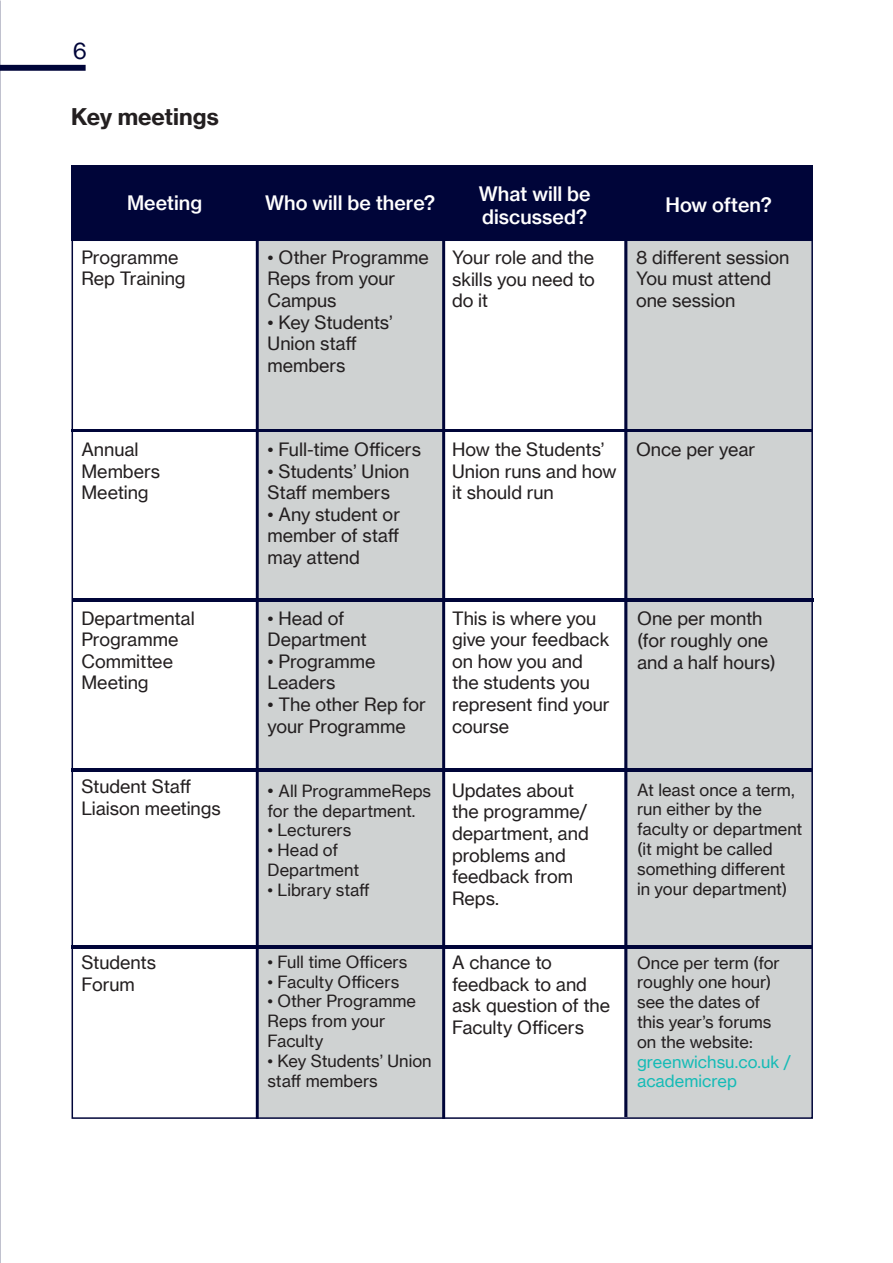
<style>
.page{position:relative;width:893px;height:1263px;background:#fff}
.page>*{position:absolute;margin:0;border:0;box-sizing:border-box;transform-origin:0 0}
.t1{font:22.5px "N Haas Grotesk TX Pro 75 Bd";color:#231f20}
.t2{font:22.5px "N Haas Grotesk TX Pro 55 Rg";color:#000539}
.t3{font:19.5px "N Haas Grotesk TX Pro 65 Md";color:#fff}
.t4{font:18px/21.6px "N Haas Grotesk TX Pro 55 Rg";color:#231f20}
.t5{font:16.5px/19.8px "N Haas Grotesk TX Pro 55 Rg";color:#231f20}
.s1{font-size:18px}
.s2{color:#15bbb6}
</style>
<div class="page">
<div style="left:627px;top:238px;width:186px;height:880px;background:#cfd2d2"></div>
<div style="left:257px;top:238px;width:186px;height:880px;background:#cfd2d2"></div>
<div style="left:72px;top:165px;width:741px;height:75px;background:#000539"></div>
<div style="left:256px;top:231px;width:3px;height:888px;border:2px solid #000539"></div>
<div style="left:442px;top:231px;width:3px;height:888px;border:2px solid #000539"></div>
<div style="left:624px;top:229px;width:3px;height:888px;border:2px solid #000539"></div>
<hr style="left:72px;top:429px;width:740px;height:3px;background:#000539">
<hr style="left:73px;top:599px;width:741px;height:3px;background:#000539">
<hr style="left:72px;top:769px;width:740px;height:3px;background:#000539">
<hr style="left:72px;top:945px;width:740px;height:3px;background:#000539">
<div style="left:0;top:65px;width:86px;height:6px;border:2px solid #000539"></div>
<p class="t2" style="left:73px;top:37px;width:16px">6</p>
<p class="t1" style="left:71px;top:102px;width:149px">Key meetings</p>
<p class="t3" style="left:127px;top:191px;width:77px">Meeting</p>
<p class="t3" style="left:265px;top:191px;width:172px">Who will be there?</p>
<p class="t4" style="left:81px;top:246px;width:99px">Programme</p>
<p class="t4" style="left:81px;top:268px;width:106px">Rep Training</p>
<p class="t4" style="left:268px;top:246px;width:163px">• Other Programme<br>Reps from your<br>Campus</p>
<p class="t4" style="left:268px;top:311px;width:127px">• Key Students’</p>
<p class="t4" style="left:268px;top:333px;width:91px">Union staff</p>
<p class="t4" style="left:268px;top:354px;width:80px">members</p>
<p class="t3" style="left:479px;top:181px;width:113px">What will be</p>
<p class="t3" style="left:482px;top:205px;width:106px">discussed?</p>
<p class="t4" style="left:452px;top:247px;width:144px;text-align:justify">Your role and the skills you need to do it</p>
<p class="t3" style="left:665px;top:193px;width:108px">How often?</p>
<p class="t4" style="left:636px;top:246px;width:155px">8 different session</p>
<p class="t4" style="left:636px;top:268px;width:137px">You must attend one session</p>
<p class="t4" style="left:81px;top:438px;width:59px">Annual</p>
<p class="t4" style="left:81px;top:460px;width:80px">Members</p>
<p class="t4" style="left:81px;top:482px;width:69px">Meeting</p>
<p class="t4" style="left:268px;top:438px;width:155px">• Full-time Officers</p>
<p class="t4" style="left:268px;top:460px;width:143px">• Students’ Union<br>Staff members</p>
<p class="t4" style="left:268px;top:503px;width:134px;text-align:justify">• Any student or member of staff may attend</p>
<p class="t4" style="left:452px;top:438px;width:166px">How the Students’<br>Union runs and how it should run</p>
<p class="t4" style="left:636px;top:438px;width:121px">Once per year</p>
<p class="t4" style="left:81px;top:607px;width:115px">Departmental</p>
<p class="t4" style="left:81px;top:629px;width:99px">Programme</p>
<p class="t4" style="left:81px;top:650px;width:93px">Committee</p>
<p class="t4" style="left:81px;top:672px;width:69px">Meeting</p>
<p class="t4" style="left:268px;top:607px;width:101px">• Head of<br>Department</p>
<p class="t4" style="left:268px;top:650px;width:110px">• Programme<br>Leaders</p>
<p class="t4" style="left:268px;top:693px;width:160px">• The other Rep for your Programme</p>
<p class="t4" style="left:452px;top:607px;width:146px">This is where you</p>
<p class="t4" style="left:452px;top:629px;width:159px">give your feedback</p>
<p class="t4" style="left:452px;top:650px;width:159px">on how you and the students you represent find your course</p>
<p class="t4" style="left:637px;top:608px;width:127px">One per month</p>
<p class="t4" style="left:637px;top:630px;width:140px">(for roughly one and a half hours)</p>
<p class="t4" style="left:81px;top:776px;width:111px">Student Staff</p>
<p class="t4" style="left:81px;top:797px;width:141px">Liaison meetings</p>
<p class="t5" style="left:268px;top:781px;width:165px"><span class="s1">•</span> All ProgrammeReps for the department.</p>
<p class="t5" style="left:268px;top:820px;width:85px">• Lecturers</p>
<p class="t5" style="left:268px;top:840px;width:93px">• Head of<br>Department</p>
<p class="t5" style="left:268px;top:880px;width:104px">• Library staff</p>
<p class="t4" style="left:452px;top:779px;width:124px">Updates about</p>
<p class="t4" style="left:452px;top:801px;width:138px">the programme/ department, and problems and feedback from<br>Reps.</p>
<p class="t5" style="left:637px;top:780px;width:167px">At least once a term, run either by the faculty or department</p>
<p class="t5" style="left:637px;top:839px;width:152px">(it might be called something different in your department)</p>
<p class="t4" style="left:81px;top:951px;width:76px">Students</p>
<p class="t4" style="left:81px;top:973px;width:55px">Forum</p>
<p class="t5" style="left:268px;top:952px;width:141px">• Full time Officers</p>
<p class="t5" style="left:268px;top:972px;width:133px">• Faculty Officers</p>
<p class="t5" style="left:268px;top:991px;width:150px">• Other Programme<br>Reps from your<br>Faculty</p>
<p class="t5" style="left:268px;top:1051px;width:166px">• Key Students’ Union staff members</p>
<p class="t4" style="left:452px;top:951px;width:160px">A chance to feedback to and ask question of the<br>Faculty Officers</p>
<p class="t5" style="left:637px;top:953px;width:155px">Once per term (for roughly one hour) see the dates of this year’s forums on the website: <span class="s2">greenwichsu.co.uk / academicrep</span></p>
</div>
